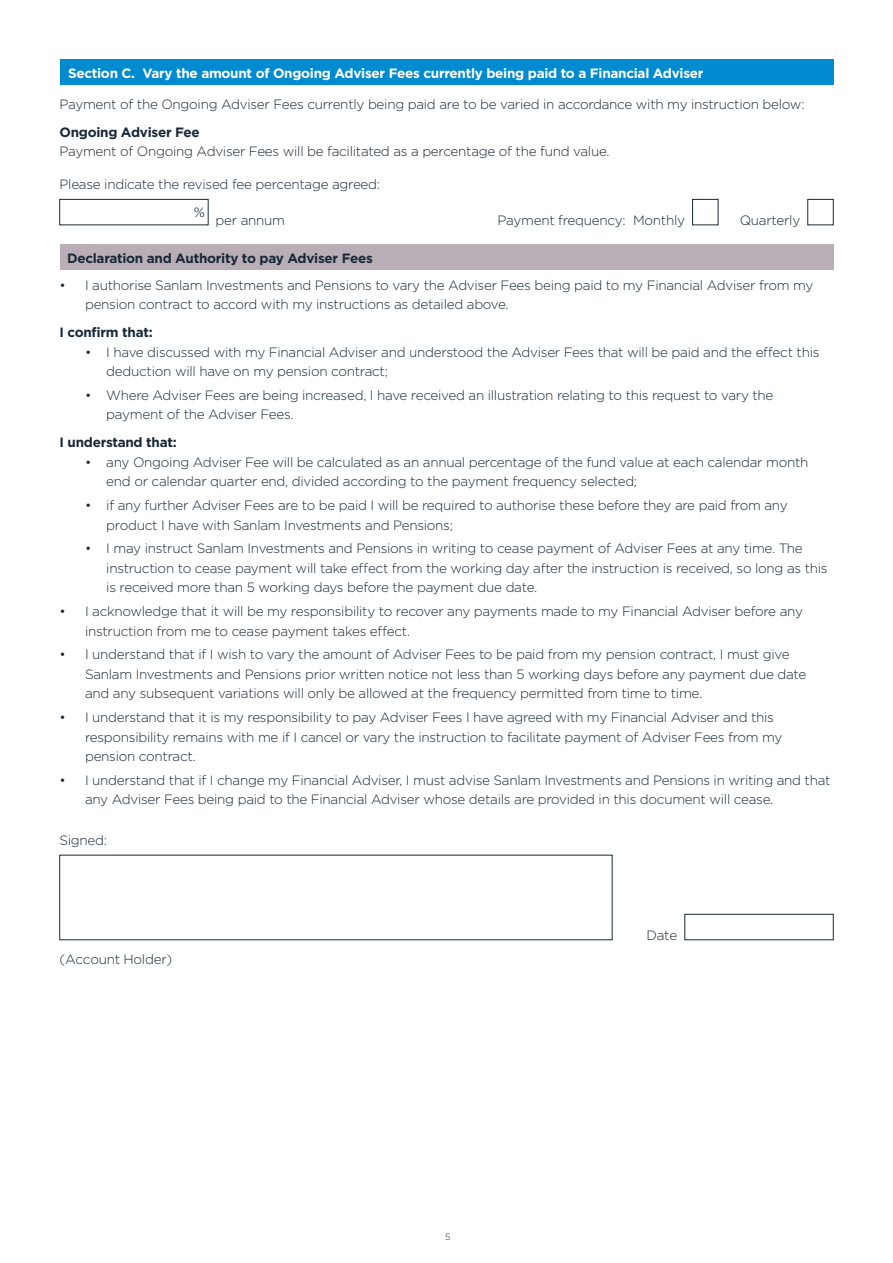
<style>
.page{position:relative;width:893px;height:1263px;background:#fff}
.page>*{position:absolute;margin:0;border:0;box-sizing:border-box;transform-origin:0 0}
.BODY_NEW{font:300 13.5px/19.5px "Gotham";letter-spacing:-.02em;color:#172938}
.headings{font:700 13.5px "Gotham";letter-spacing:-.02em;color:#fff}
.BODY_NEW-2{font:700 13.5px "Gotham";letter-spacing:-.02em;color:#172938}
.SUBHEAD_25_30{font:700 13.5px "Gotham";letter-spacing:-.02em;color:#172938}
.Tables{font:300 13.5px "Gotham";letter-spacing:-.02em;color:#172938}
.Body{font:300 13.5px "Gotham";color:#172938}
.t1{font:300 9px "Gotham";color:#172938}
</style>
<div class="page">
<div style="left:60px;top:60px;width:773px;height:25px;background:#008ad0"></div>
<div style="left:60px;top:199px;width:148px;height:26px;border:1px solid #172938"></div>
<div style="left:692px;top:199px;width:26px;height:26px;background:#fff;border:1px solid #172938"></div>
<div style="left:807px;top:199px;width:26px;height:26px;background:#fff;border:1px solid #172938"></div>
<div style="left:60px;top:245px;width:773px;height:25px;background:#baaeb6"></div>
<div style="left:685px;top:914px;width:148px;height:26px;background:#fff;border:1px solid #172938"></div>
<p class="headings" style="left:68px;top:64px;width:637px">Section C. Vary the amount of Ongoing Adviser Fees currently being paid to a Financial Adviser</p>
<p class="BODY_NEW" style="left:60px;top:94px;width:746px">Payment of the Ongoing Adviser Fees currently being paid are to be varied in accordance with my instruction below:</p>
<p class="BODY_NEW-2" style="left:60px;top:123px;width:142px">Ongoing Adviser Fee</p>
<p class="BODY_NEW" style="left:60px;top:141px;width:552px">Payment of Ongoing Adviser Fees will be facilitated as a percentage of the fund value.</p>
<p class="BODY_NEW" style="left:60px;top:174px;width:322px">Please indicate the revised fee percentage agreed:</p>
<p class="BODY_NEW" style="left:194px;top:202px;width:13px">%</p>
<p class="BODY_NEW" style="left:216px;top:210px;width:71px">per annum</p>
<p class="BODY_NEW" style="left:498px;top:210px;width:189px">Payment frequency: Monthly</p>
<p class="BODY_NEW" style="left:740px;top:210px;width:62px">Quarterly</p>
<p class="SUBHEAD_25_30" style="left:67px;top:250px;width:307px">Declaration and Authority to pay Adviser Fees</p>
<p class="BODY_NEW" style="left:85px;top:275px;width:730px;text-indent:-26px">• I authorise Sanlam Investments and Pensions to vary the Adviser Fees being paid to my Financial Adviser from my pension contract to accord with my instructions as detailed above.</p>
<p class="BODY_NEW-2" style="left:60px;top:323px;width:95px">I confirm that:</p>
<p class="BODY_NEW" style="left:106px;top:342px;width:715px;text-indent:-21px">• I have discussed with my Financial Adviser and understood the Adviser Fees that will be paid and the effect this deduction will have on my pension contract;</p>
<p class="BODY_NEW" style="left:106px;top:385px;width:669px;text-indent:-21px">• Where Adviser Fees are being increased, I have received an illustration relating to this request to vary the payment of the Adviser Fees.</p>
<p class="BODY_NEW-2" style="left:60px;top:434px;width:119px">I understand that:</p>
<p class="BODY_NEW" style="left:106px;top:452px;width:704px;text-indent:-21px">• any Ongoing Adviser Fee will be calculated as an annual percentage of the fund value at each calendar month end or calendar quarter end, divided according to the payment frequency selected;</p>
<p class="BODY_NEW" style="left:106px;top:495px;width:683px;text-indent:-21px">• if any further Adviser Fees are to be paid I will be required to authorise these before they are paid from any product I have with Sanlam Investments and Pensions;</p>
<p class="BODY_NEW" style="left:106px;top:538px;width:723px;text-indent:-21px">• I may instruct Sanlam Investments and Pensions in writing to cease payment of Adviser Fees at any time. The instruction to cease payment will take effect from the working day after the instruction is received, so long as this is received more than 5 working days before the payment due date.</p>
<p class="BODY_NEW" style="left:85px;top:601px;width:719px;text-indent:-26px">• I acknowledge that it will be my responsibility to recover any payments made to my Financial Adviser before any instruction from me to cease payment takes effect.</p>
<p class="BODY_NEW" style="left:85px;top:644px;width:723px;text-indent:-26px">• I understand that if I wish to vary the amount of Adviser Fees to be paid from my pension contract, I must give<br>Sanlam Investments and Pensions prior written notice not less than 5 working days before any payment due date and any subsequent variations will only be allowed at the frequency permitted from time to time.</p>
<p class="BODY_NEW" style="left:85px;top:707px;width:699px;text-indent:-26px">• I understand that it is my responsibility to pay Adviser Fees I have agreed with my Financial Adviser and this responsibility remains with me if I cancel or vary the instruction to facilitate payment of Adviser Fees from my pension contract.</p>
<p class="BODY_NEW" style="left:85px;top:770px;width:747px;text-indent:-26px">• I understand that if I change my Financial Adviser, I must advise Sanlam Investments and Pensions in writing and that any Adviser Fees being paid to the Financial Adviser whose details are provided in this document will cease.</p>
<p class="Tables" style="left:60px;top:832px;width:49px">Signed:</p>
<p class="Tables" style="left:60px;top:950px;width:114px">(Account Holder)</p>
<p class="t1" style="left:445px;top:1231px;width:7px">5</p>
<p class="Body" style="left:646px;top:927px;width:32px">Date</p>
</div>
